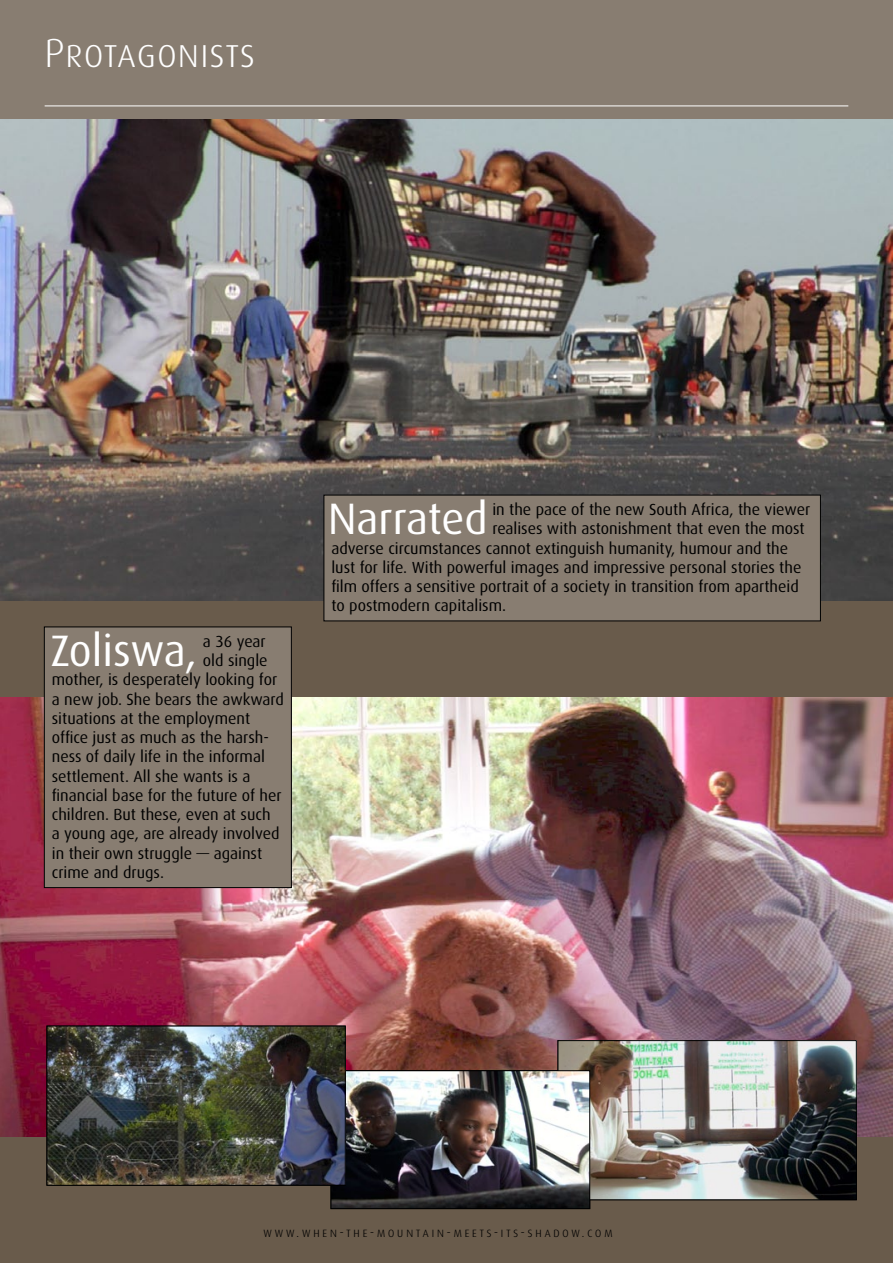
<style>
.page{position:relative;width:893px;height:1263px;background:#fff}
.page>*{position:absolute;margin:0;border:0;box-sizing:border-box;transform-origin:0 0}
.t1{font:44.1px "Dax";color:#fff}
.t2{font:40.5px "Dax Light Caps";color:#fff}
.t3{font:16.05px "Dax";color:#000}
.t4{font:13.5px "Dax Light Caps";letter-spacing:.17em;color:#000}
</style>
<div class="page">
<img style="left:0;top:696px;width:893px;height:441px">
<img style="left:0;top:119px;width:893px;height:482px">
<div style="left:0;top:0;width:893px;height:119px;background:#887d71"></div>
<div style="left:0;top:601px;width:893px;height:95px;background:#695b4b"></div>
<div style="left:0;top:1137px;width:893px;height:126px;background:#695b4b"></div>
<img style="left:557px;top:1040px;width:300px;height:160px">
<hr style="left:45px;top:106px;width:803px;height:1px;background:#fff">
<img style="left:330px;top:1070px;width:260px;height:139px">
<img style="left:46px;top:1025px;width:300px;height:161px">
<div style="left:44px;top:627px;width:247px;height:260px;background:#887d71"></div>
<div style="left:44px;top:627px;width:248px;height:261px;border:1px solid #000"></div>
<div style="left:324px;top:495px;width:496px;height:126px;background:#887d71"></div>
<div style="left:324px;top:495px;width:497px;height:126px;border:1px solid #000"></div>
<h2 class="t2" style="left:45px;top:31px;width:213px">Protagonists</h2>
<h1 class="t1" style="left:51px;top:626px;width:148px">Zoliswa,</h1>
<p class="t3" style="left:203px;top:632px;width:64px">a 36 year</p>
<p class="t3" style="left:203px;top:652px;width:66px">old single</p>
<p class="t3" style="left:52px;top:671px;width:227px">mother, is desperately looking for</p>
<p class="t3" style="left:52px;top:690px;width:234px">a new job. She bears the awkward</p>
<p class="t3" style="left:52px;top:709px;width:200px">situations at the employment</p>
<p class="t3" style="left:52px;top:729px;width:219px">office just as much as the harsh-</p>
<p class="t3" style="left:52px;top:748px;width:215px">ness of daily life in the informal</p>
<p class="t3" style="left:52px;top:767px;width:200px">settlement. All she wants is a</p>
<p class="t3" style="left:52px;top:786px;width:231px">financial base for the future of her</p>
<p class="t3" style="left:52px;top:806px;width:220px">children. But these, even at such</p>
<p class="t3" style="left:52px;top:825px;width:229px">a young age, are already involved</p>
<p class="t3" style="left:52px;top:844px;width:212px">in their own struggle — against</p>
<p class="t3" style="left:52px;top:863px;width:114px">crime and drugs.</p>
<h1 class="t1" style="left:328px;top:495px;width:161px">Narrated</h1>
<p class="t3" style="left:492px;top:500px;width:319px">in the pace of the new South Africa, the viewer</p>
<p class="t3" style="left:492px;top:520px;width:314px">realises with astonishment that even the most</p>
<p class="t3" style="left:331px;top:539px;width:458px">adverse circumstances cannot extinguish humanity, humour and the</p>
<p class="t3" style="left:331px;top:558px;width:471px">lust for life. With powerful images and impressive personal stories the</p>
<p class="t3" style="left:331px;top:578px;width:469px">film offers a sensitive portrait of a society in transition from apartheid</p>
<p class="t3" style="left:331px;top:597px;width:176px">to postmodern capitalism.</p>
<p class="t4" style="left:263px;top:1225px;width:351px">www.when-the-mountain-meets-its-shadow.com</p>
</div>
